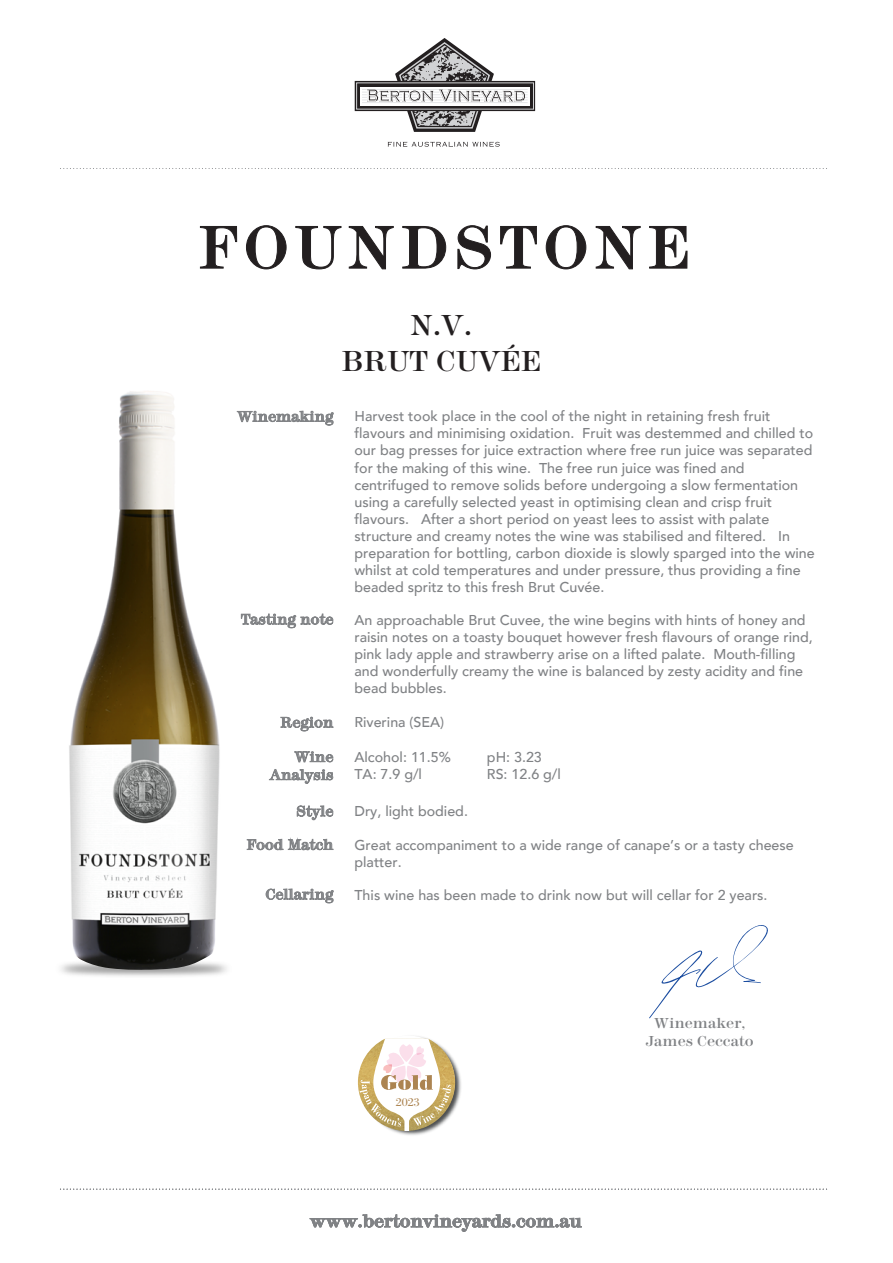
<style>
.page{position:relative;width:893px;height:1263px;background:#fff}
.page>*{position:absolute;margin:0;border:0;box-sizing:border-box;transform-origin:0 0}
.t1{font:500 62.4px "Modern Two Sxtn ITC Std";letter-spacing:.1em;color:#231f20}
.t2{font:500 30px/36px "Modern Two Sxtn ITC Std";color:#231f20;text-align:center}
.t3{font:500 18px "Modern Two Sxtn ITC Std";color:#808285}
.t4{font:500 15px/18px "Modern Two Sxtn ITC Std";color:#808285;text-align:right}
.t5{font:500 14.25px/17.1px "Avenir";color:#808285}
.t6{font:12px "Bodoni";color:#ac8451}
</style>
<div class="page">
<svg style="left:388px;top:142px;width:112px;height:5px"></svg>
<svg style="left:356px;top:38px;width:178px;height:94px"></svg>
<svg style="left:60px;top:168px;width:767px;height:1px"></svg>
<img style="left:58px;top:391px;width:167px;height:579px">
<svg style="left:241px;top:614px;width:92px;height:14px"></svg>
<svg style="left:281px;top:717px;width:52px;height:15px"></svg>
<svg style="left:294px;top:751px;width:39px;height:11px"></svg>
<svg style="left:269px;top:769px;width:64px;height:15px"></svg>
<svg style="left:297px;top:805px;width:36px;height:15px"></svg>
<svg style="left:247px;top:838px;width:86px;height:12px"></svg>
<svg style="left:266px;top:889px;width:68px;height:14px"></svg>
<svg style="left:237px;top:411px;width:97px;height:14px"></svg>
<svg style="left:200px;top:226px;width:37px;height:42px"></svg>
<svg style="left:246px;top:225px;width:40px;height:44px"></svg>
<svg style="left:296px;top:226px;width:45px;height:43px"></svg>
<svg style="left:349px;top:226px;width:45px;height:43px"></svg>
<svg style="left:402px;top:226px;width:44px;height:42px"></svg>
<svg style="left:458px;top:225px;width:33px;height:44px"></svg>
<svg style="left:500px;top:226px;width:37px;height:42px"></svg>
<svg style="left:546px;top:225px;width:40px;height:44px"></svg>
<svg style="left:596px;top:226px;width:44px;height:43px"></svg>
<svg style="left:649px;top:226px;width:38px;height:42px"></svg>
<img style="left:393px;top:1066px;width:68px;height:69px">
<img style="left:358px;top:1069px;width:2px;height:27px">
<svg style="left:360px;top:1036px;width:97px;height:95px"></svg>
<svg style="left:310px;top:1214px;width:272px;height:18px"></svg>
<svg style="left:60px;top:1189px;width:767px;height:1px"></svg>
<svg style="left:649px;top:925px;width:119px;height:93px"></svg>
<h1 class="t1" style="left:198px;top:212px;width:493px">FOUNDSTONE</h1>
<h2 class="t2" style="left:342px;top:307px;width:201px">N.V.<br>BRUT CUVÉE</h2>
<p class="t4" style="left:237px;top:408px;width:98px">Winemaking</p>
<p class="t5" style="left:354px;top:407px;width:462px">Harvest took place in the cool of the night in retaining fresh fruit flavours and minimising oxidation. Fruit was destemmed and chilled to our bag presses for juice extraction where free run juice was separated for the making of this wine. The free run juice was fined and centrifuged to remove solids before undergoing a slow fermentation using a carefully selected yeast in optimising clean and crisp fruit flavours. After a short period on yeast lees to assist with palate structure and creamy notes the wine was stabilised and filtered. In preparation for bottling, carbon dioxide is slowly sparged into the wine whilst at cold temperatures and under pressure, thus providing a fine beaded spritz to this fresh Brut Cuvée.</p>
<p class="t4" style="left:241px;top:610px;width:94px">Tasting note</p>
<p class="t5" style="left:354px;top:611px;width:460px">An approachable Brut Cuvee, the wine begins with hints of honey and raisin notes on a toasty bouquet however fresh flavours of orange rind, pink lady apple and strawberry arise on a lifted palate. Mouth-filling and wonderfully creamy the wine is balanced by zesty acidity and fine bead bubbles.</p>
<p class="t4" style="left:280px;top:713px;width:55px">Region</p>
<p class="t5" style="left:354px;top:713px;width:91px">Riverina (SEA)</p>
<p class="t5" style="left:354px;top:748px;width:98px">Alcohol: 11.5%</p>
<p class="t5" style="left:487px;top:748px;width:56px">pH: 3.23</p>
<p class="t5" style="left:354px;top:765px;width:69px">TA: 7.9 g/l</p>
<p class="t5" style="left:487px;top:765px;width:75px">RS: 12.6 g/l</p>
<p class="t4" style="left:269px;top:748px;width:65px">Wine<br>Analysis</p>
<p class="t4" style="left:296px;top:802px;width:38px">Style</p>
<p class="t5" style="left:354px;top:802px;width:115px">Dry, light bodied.</p>
<p class="t5" style="left:354px;top:836px;width:441px">Great accompaniment to a wide range of canape’s or a tasty cheese platter.</p>
<p class="t4" style="left:247px;top:836px;width:88px">Food Match</p>
<p class="t4" style="left:265px;top:885px;width:69px">Cellaring</p>
<p class="t5" style="left:354px;top:885px;width:415px">This wine has been made to drink now but will cellar for 2 years.</p>
<p class="t6" style="left:396px;top:1095px;width:25px">2023</p>
<p class="t3" style="left:310px;top:1211px;width:273px">www.bertonvineyards.com.au</p>
<p class="t4" style="left:646px;top:1014px;width:109px;text-align:center">Winemaker,<br>James Ceccato</p>
</div>
